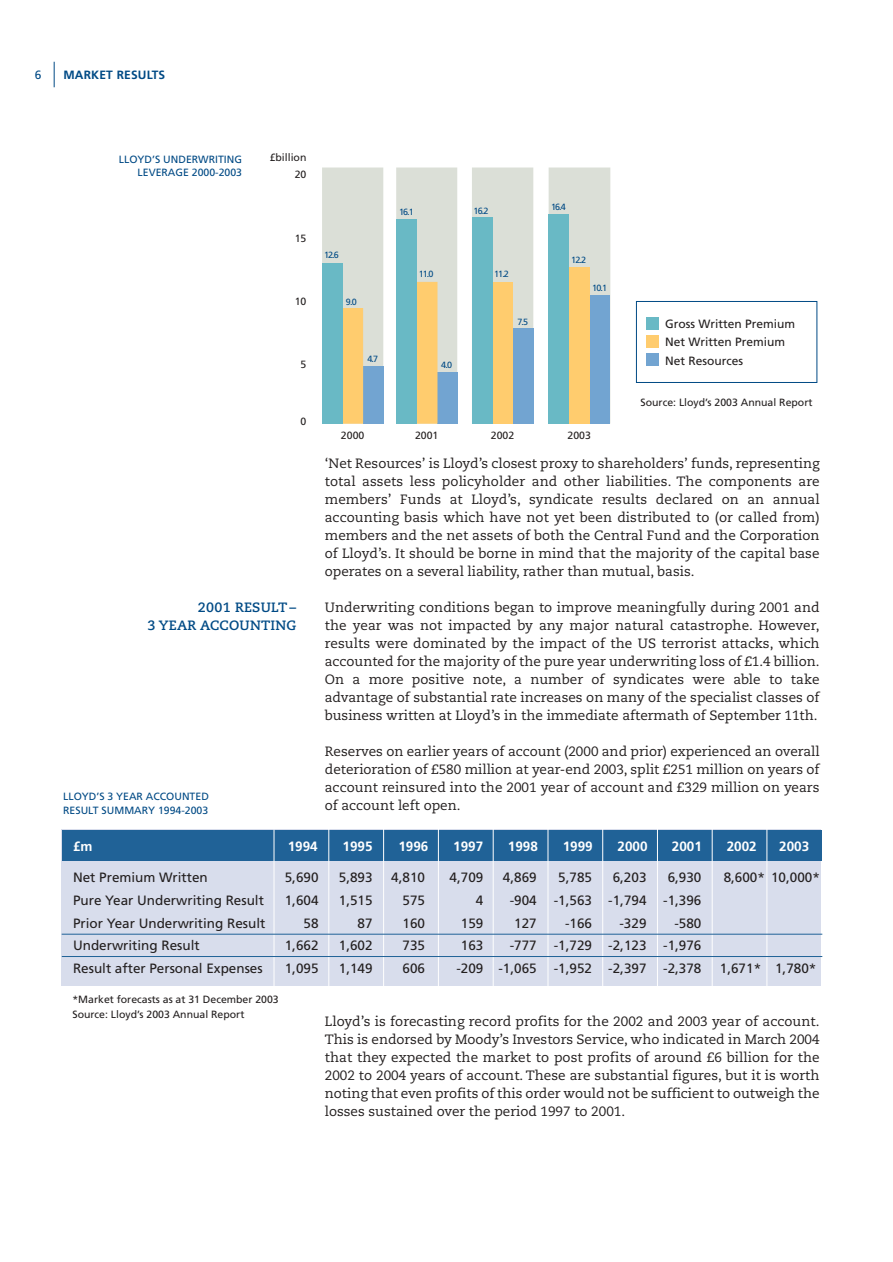
<style>
.page{position:relative;width:893px;height:1262px;background:#fff}
.page>*{position:absolute;margin:0;border:0;box-sizing:border-box;transform-origin:0 0}
.t1{font:13.5px/18px "Caecilia";color:#231f1f;text-align:justify}
.t2{font:13.5px "Frutiger";color:#231f1f}
.t3{font:700 13.5px "Frutiger";color:#fff}
.t4{font:700 13.5px/18px "Caecilia";letter-spacing:.02em;color:#004a85;text-align:right}
.t5{font:12px/18.3px "Frutiger";color:#231f1f}
.t6{font:700 12px "Frutiger";letter-spacing:.01em;color:#004a85}
.t7{font:12px "Frutiger";color:#004a85}
.t8{font:10.5px/15px "Frutiger";color:#231f1f}
.t9{font:10.5px/13.5px "Frutiger";color:#004a85;text-align:right}
.t10{font:9px "Frutiger";letter-spacing:-.1em;color:#004a85}
</style>
<div class="page">
<svg style="left:54px;top:62px;width:1px;height:25px"></svg>
<div style="left:645px;top:317px;width:13px;height:12px;background:#69b9c5"></div>
<div style="left:645px;top:335px;width:13px;height:13px;background:#ffcc6e"></div>
<div style="left:645px;top:353px;width:13px;height:13px;background:#72a4d1"></div>
<div style="left:636px;top:301px;width:181px;height:82px;border:1px solid #004a85"></div>
<div style="left:322px;top:167px;width:61px;height:199px;background:#dbdfd7"></div>
<div style="left:363px;top:366px;width:20px;height:57px;background:#72a4d1"></div>
<div style="left:342px;top:308px;width:21px;height:115px;background:#ffcc6e;border:1px solid #ffcc6e"></div>
<div style="left:322px;top:263px;width:20px;height:160px;background:#69b9c5"></div>
<div style="left:396px;top:167px;width:61px;height:205px;background:#dbdfd7"></div>
<div style="left:437px;top:372px;width:20px;height:51px;background:#72a4d1"></div>
<div style="left:416px;top:282px;width:21px;height:141px;background:#ffcc6e;border:1px solid #ffcc6e"></div>
<div style="left:396px;top:219px;width:20px;height:204px;background:#69b9c5"></div>
<div style="left:472px;top:167px;width:61px;height:161px;background:#dbdfd7"></div>
<div style="left:513px;top:328px;width:20px;height:95px;background:#72a4d1"></div>
<div style="left:492px;top:282px;width:21px;height:141px;background:#ffcc6e"></div>
<div style="left:472px;top:217px;width:20px;height:206px;background:#69b9c5"></div>
<div style="left:548px;top:167px;width:62px;height:127px;background:#dbdfd7"></div>
<div style="left:589px;top:294px;width:21px;height:129px;background:#72a4d1"></div>
<div style="left:548px;top:214px;width:21px;height:209px;background:#69b9c5"></div>
<div style="left:569px;top:267px;width:21px;height:156px;background:#ffcc6e"></div>
<div style="left:62px;top:829px;width:759px;height:157px;background:#d8ddec"></div>
<div style="left:62px;top:829px;width:759px;height:31px;background:#206297"></div>
<hr style="left:273px;top:829px;width:1px;height:159px;background:#fff">
<hr style="left:328px;top:828px;width:1px;height:158px;background:#fff">
<hr style="left:383px;top:828px;width:1px;height:158px;background:#fff">
<hr style="left:438px;top:828px;width:1px;height:158px;background:#fff">
<hr style="left:493px;top:828px;width:1px;height:158px;background:#fff">
<hr style="left:547px;top:828px;width:1px;height:158px;background:#fff">
<hr style="left:602px;top:828px;width:1px;height:158px;background:#fff">
<hr style="left:657px;top:828px;width:1px;height:158px;background:#fff">
<hr style="left:711px;top:828px;width:1px;height:158px;background:#fff">
<hr style="left:766px;top:828px;width:1px;height:158px;background:#fff">
<hr style="left:62px;top:933px;width:760px;height:1px;background:#206297">
<hr style="left:62px;top:956px;width:760px;height:1px;background:#206297">
<p class="t7" style="left:35px;top:70px;width:8px">6</p>
<p class="t6" style="left:63px;top:70px;width:103px">MARKET RESULTS</p>
<p class="t9" style="left:119px;top:153px;width:125px">LLOYD’S UNDERWRITING<br>LEVERAGE 2000-2003</p>
<p class="t8" style="left:270px;top:151px;width:38px">£billion</p>
<p class="t8" style="left:295px;top:168px;width:13px">20</p>
<p class="t8" style="left:295px;top:231px;width:13px">15</p>
<p class="t8" style="left:295px;top:295px;width:13px">10</p>
<p class="t8" style="left:300px;top:358px;width:7px">5</p>
<p class="t8" style="left:300px;top:414px;width:7px">0</p>
<p class="t4" style="left:148px;top:600px;width:150px">2001 RESULT–<br>3 YEAR ACCOUNTING</p>
<p class="t9" style="left:63px;top:790px;width:147px;text-align:left">LLOYD’S 3 YEAR ACCOUNTED<br>RESULT SUMMARY 1994-2003</p>
<p class="t10" style="left:399px;top:208px;width:16px">16.1</p>
<p class="t10" style="left:473px;top:207px;width:16px">16.2</p>
<p class="t10" style="left:551px;top:203px;width:16px">16.4</p>
<p class="t10" style="left:324px;top:251px;width:16px">12.6</p>
<p class="t10" style="left:571px;top:256px;width:16px">12.2</p>
<p class="t10" style="left:418px;top:270px;width:16px">11.0</p>
<p class="t10" style="left:494px;top:270px;width:16px">11.2</p>
<p class="t10" style="left:592px;top:284px;width:16px">10.1</p>
<p class="t10" style="left:346px;top:298px;width:12px">9.0</p>
<p class="t10" style="left:367px;top:355px;width:12px">4.7</p>
<p class="t10" style="left:441px;top:361px;width:12px">4.0</p>
<p class="t10" style="left:517px;top:318px;width:12px">7.5</p>
<p class="t5" style="left:665px;top:315px;width:131px">Gross Written Premium<br>Net Written Premium<br>Net Resources</p>
<p class="t8" style="left:640px;top:395px;width:173px">Source: Lloyd’s 2003 Annual Report</p>
<p class="t8" style="left:341px;top:428px;width:25px">2000</p>
<p class="t8" style="left:415px;top:428px;width:25px">2001</p>
<p class="t8" style="left:491px;top:428px;width:25px">2002</p>
<p class="t8" style="left:567px;top:428px;width:25px">2003</p>
<p class="t1" style="left:325px;top:456px;width:496px">‘Net Resources’ is Lloyd’s closest proxy to shareholders’ funds, representing total assets less policyholder and other liabilities. The components are members’ Funds at Lloyd’s, syndicate results declared on an annual accounting basis which have not yet been distributed to (or called from) members and the net assets of both the Central Fund and the Corporation of Lloyd’s. It should be borne in mind that the majority of the capital base operates on a several liability, rather than mutual, basis.</p>
<p class="t1" style="left:325px;top:599px;width:496px">Underwriting conditions began to improve meaningfully during 2001 and the year was not impacted by any major natural catastrophe. However, results were dominated by the impact of the US terrorist attacks, which accounted for the majority of the pure year underwriting loss of £1.4 billion.<br>On a more positive note, a number of syndicates were able to take advantage of substantial rate increases on many of the specialist classes of business written at Lloyd’s in the immediate aftermath of September 11th.</p>
<p class="t1" style="left:325px;top:743px;width:496px">Reserves on earlier years of account (2000 and prior) experienced an overall deterioration of £580 million at year-end 2003, split £251 million on years of account reinsured into the 2001 year of account and £329 million on years of account left open.</p>
<p class="t3" style="left:73px;top:841px;width:21px">£m</p>
<p class="t3" style="left:288px;top:841px;width:32px">1994</p>
<p class="t3" style="left:342px;top:841px;width:32px">1995</p>
<p class="t3" style="left:398px;top:841px;width:32px">1996</p>
<p class="t3" style="left:453px;top:841px;width:32px">1997</p>
<p class="t3" style="left:508px;top:841px;width:32px">1998</p>
<p class="t3" style="left:562px;top:841px;width:32px">1999</p>
<p class="t3" style="left:617px;top:841px;width:32px">2000</p>
<p class="t3" style="left:672px;top:841px;width:32px">2001</p>
<p class="t3" style="left:726px;top:841px;width:32px">2002</p>
<p class="t3" style="left:779px;top:841px;width:32px">2003</p>
<p class="t2" style="left:73px;top:872px;width:136px">Net Premium Written</p>
<p class="t2" style="left:285px;top:872px;width:35px">5,690</p>
<p class="t2" style="left:339px;top:872px;width:35px">5,893</p>
<p class="t2" style="left:391px;top:872px;width:35px">4,810</p>
<p class="t2" style="left:449px;top:872px;width:35px">4,709</p>
<p class="t2" style="left:503px;top:872px;width:35px">4,869</p>
<p class="t2" style="left:558px;top:872px;width:35px">5,785</p>
<p class="t2" style="left:612px;top:872px;width:35px">6,203</p>
<p class="t2" style="left:667px;top:872px;width:35px">6,930</p>
<p class="t2" style="left:723px;top:872px;width:98px">8,600* 10,000*</p>
<p class="t2" style="left:73px;top:895px;width:192px">Pure Year Underwriting Result</p>
<p class="t2" style="left:285px;top:895px;width:35px">1,604</p>
<p class="t2" style="left:339px;top:895px;width:35px">1,515</p>
<p class="t2" style="left:402px;top:895px;width:24px">575</p>
<p class="t2" style="left:476px;top:895px;width:9px">4</p>
<p class="t2" style="left:509px;top:895px;width:29px">-904</p>
<p class="t2" style="left:554px;top:895px;width:149px">-1,563 -1,794 -1,396</p>
<p class="t2" style="left:73px;top:917px;width:194px">Prior Year Underwriting Result</p>
<p class="t2" style="left:303px;top:917px;width:17px">58</p>
<p class="t2" style="left:357px;top:917px;width:17px">87</p>
<p class="t2" style="left:402px;top:917px;width:24px">160</p>
<p class="t2" style="left:461px;top:917px;width:24px">159</p>
<p class="t2" style="left:514px;top:917px;width:24px">127</p>
<p class="t2" style="left:565px;top:917px;width:29px">-166</p>
<p class="t2" style="left:619px;top:917px;width:29px">-329</p>
<p class="t2" style="left:674px;top:917px;width:29px">-580</p>
<p class="t2" style="left:73px;top:940px;width:128px">Underwriting Result</p>
<p class="t2" style="left:285px;top:940px;width:35px">1,662</p>
<p class="t2" style="left:339px;top:940px;width:35px">1,602</p>
<p class="t2" style="left:402px;top:940px;width:24px">735</p>
<p class="t2" style="left:461px;top:940px;width:24px">163</p>
<p class="t2" style="left:509px;top:940px;width:29px">-777</p>
<p class="t2" style="left:554px;top:940px;width:149px">-1,729 -2,123 -1,976</p>
<p class="t2" style="left:73px;top:962px;width:191px">Result after Personal Expenses</p>
<p class="t2" style="left:285px;top:962px;width:35px">1,095</p>
<p class="t2" style="left:339px;top:962px;width:35px">1,149</p>
<p class="t2" style="left:402px;top:962px;width:24px">606</p>
<p class="t2" style="left:456px;top:962px;width:82px">-209 -1,065</p>
<p class="t2" style="left:553px;top:962px;width:149px">-1,952 -2,397 -2,378</p>
<p class="t2" style="left:719px;top:962px;width:98px">1,671* 1,780*</p>
<p class="t8" style="left:72px;top:992px;width:208px">*Market forecasts as at 31 December 2003<br>Source: Lloyd’s 2003 Annual Report</p>
<p class="t1" style="left:325px;top:1014px;width:496px">Lloyd’s is forecasting record profits for the 2002 and 2003 year of account.<br>This is endorsed by Moody’s Investors Service, who indicated in March 2004 that they expected the market to post profits of around £6 billion for the 2002 to 2004 years of account. These are substantial figures, but it is worth noting that even profits of this order would not be sufficient to outweigh the losses sustained over the period 1997 to 2001.</p>
</div>
